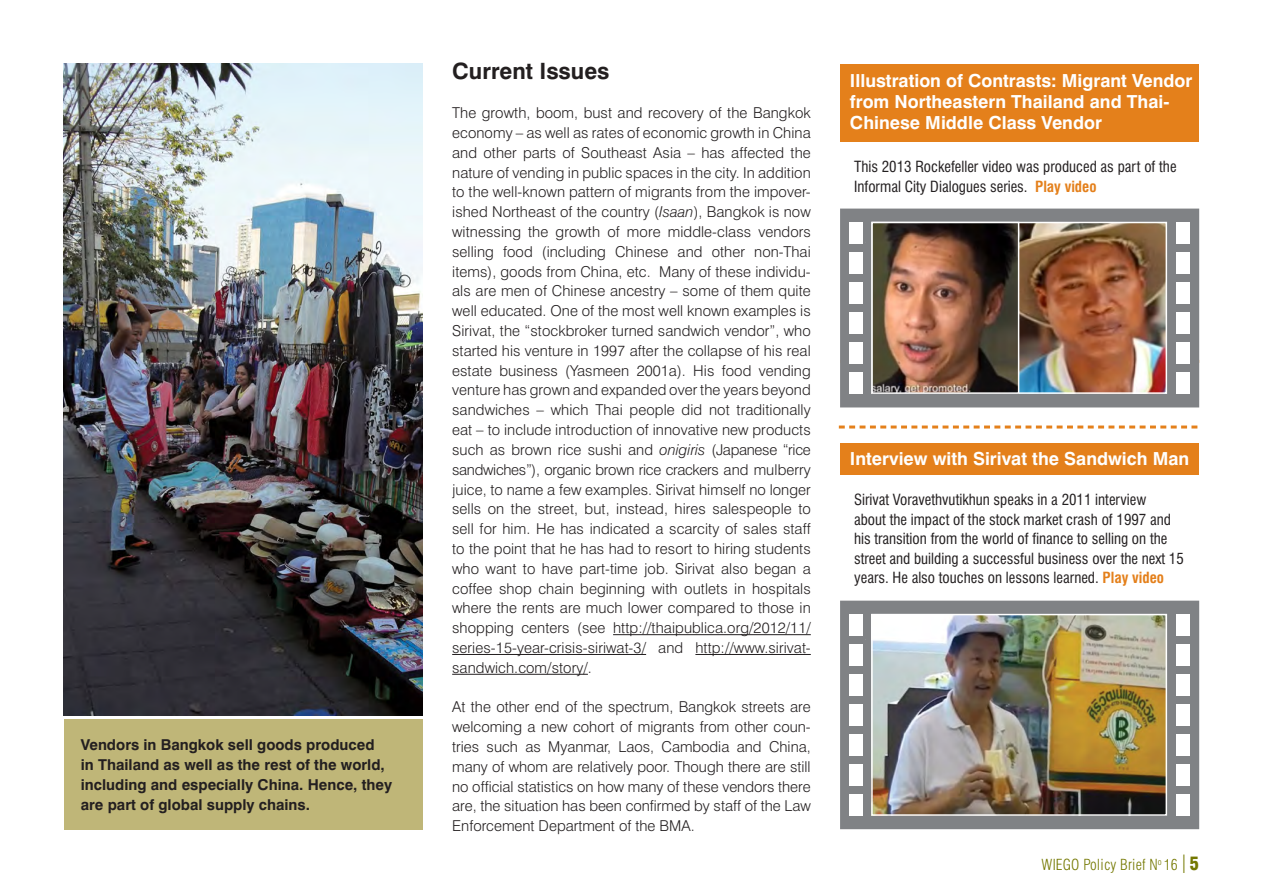
<style>
.page{position:relative;width:1263px;height:893px;background:#fff}
.page>*{position:absolute;margin:0;border:0;box-sizing:border-box;transform-origin:0 0}
.Heading2{font:700 22.5px "Swiss 721 BT";color:#231f20}
.Heading3{font:700 18px/21px "Swiss 721 BT";color:#fff}
.Body1{font:300 15px/19.8px "Swiss 721 BT";color:#231f20;text-align:justify}
.YouTube_text{font:condensed 15px/19.5px "Swiss 721 BT";color:#231f20}
.t1{font:700 15px/19.8px "Swiss 721 BT";color:#231f20}
.t2{font:300 condensed 15px "Swiss 721 BT";letter-spacing:.01em;color:#747801}
.s1{font-style:italic}
.s2{font-weight:700;color:#e4801b}
.s3{font-size:24.75px}
.s4{font-weight:900;font-size:18px}
</style>
<div class="page">
<hr style="left:613px;top:634px;width:198px;height:1px;background:#231f20">
<hr style="left:452px;top:654px;width:194px;height:1px;background:#231f20">
<hr style="left:695px;top:654px;width:116px;height:1px;background:#231f20">
<hr style="left:452px;top:674px;width:136px;height:1px;background:#231f20">
<div style="left:64px;top:719px;width:358px;height:110px;background:#bfb678"></div>
<div style="left:840px;top:444px;width:359px;height:31px;background:#e4801b"></div>
<div style="left:840px;top:601px;width:359px;height:228px;background:#808285"></div>
<div style="left:849px;top:645px;width:13px;height:21px;background:#fff"></div>
<div style="left:849px;top:614px;width:13px;height:22px;background:#fff"></div>
<div style="left:849px;top:675px;width:13px;height:21px;background:#fff"></div>
<div style="left:849px;top:764px;width:13px;height:22px;background:#fff"></div>
<div style="left:849px;top:734px;width:13px;height:22px;background:#fff"></div>
<div style="left:849px;top:705px;width:13px;height:21px;background:#fff"></div>
<div style="left:849px;top:794px;width:13px;height:21px;background:#fff"></div>
<div style="left:1176px;top:645px;width:14px;height:21px;background:#fff"></div>
<div style="left:1176px;top:614px;width:14px;height:22px;background:#fff"></div>
<div style="left:1176px;top:675px;width:14px;height:21px;background:#fff"></div>
<div style="left:1176px;top:764px;width:14px;height:22px;background:#fff"></div>
<div style="left:1176px;top:734px;width:14px;height:22px;background:#fff"></div>
<div style="left:1176px;top:705px;width:14px;height:21px;background:#fff"></div>
<div style="left:1176px;top:794px;width:14px;height:21px;background:#fff"></div>
<img style="left:874px;top:617px;width:290px;height:196px">
<div style="left:871px;top:614px;width:296px;height:202px;border:2px solid #fff"></div>
<svg style="left:839px;top:425px;width:358px;height:3px"></svg>
<div style="left:840px;top:64px;width:359px;height:77px;background:#e4801b"></div>
<div style="left:840px;top:209px;width:359px;height:198px;background:#808285"></div>
<div style="left:849px;top:253px;width:13px;height:21px;background:#fff"></div>
<div style="left:849px;top:222px;width:13px;height:22px;background:#fff"></div>
<div style="left:849px;top:283px;width:13px;height:21px;background:#fff"></div>
<div style="left:849px;top:342px;width:13px;height:21px;background:#fff"></div>
<div style="left:849px;top:372px;width:13px;height:22px;background:#fff"></div>
<div style="left:849px;top:313px;width:13px;height:21px;background:#fff"></div>
<div style="left:1176px;top:253px;width:14px;height:21px;background:#fff"></div>
<div style="left:1176px;top:222px;width:14px;height:22px;background:#fff"></div>
<div style="left:1176px;top:283px;width:14px;height:21px;background:#fff"></div>
<div style="left:1176px;top:342px;width:14px;height:21px;background:#fff"></div>
<div style="left:1176px;top:372px;width:14px;height:22px;background:#fff"></div>
<div style="left:1176px;top:313px;width:14px;height:21px;background:#fff"></div>
<img style="left:1019px;top:225px;width:145px;height:166px">
<div style="left:871px;top:222px;width:296px;height:172px;border:2px solid #fff"></div>
<img style="left:874px;top:225px;width:142px;height:166px">
<div style="left:871px;top:222px;width:148px;height:172px;border:2px solid #fff"></div>
<img style="left:64px;top:64px;width:359px;height:652px">
<p class="t1" style="left:81px;top:735px;width:313px">Vendors in Bangkok sell goods produced<br>in Thailand as well as the rest of the world, including and especially China. Hence, they are part of global supply chains.</p>
<p class="Heading2" style="left:452px;top:57px;width:159px">Current Issues</p>
<p class="Body1" style="left:452px;top:103px;width:360px">The growth, boom, bust and recovery of the Bangkok economy – as well as rates of economic growth in China and other parts of Southeast Asia – has affected the nature of vending in public spaces in the city. In addition to the well-known pattern of migrants from the impover&shy;ished Northeast of the country (<span class="s1">Isaan</span>), Bangkok is now witnessing the growth of more middle-class vendors selling food (including Chinese and other non-Thai items), goods from China, etc. Many of these individu&shy;als are men of Chinese ancestry – some of them quite well educated. One of the most well known examples is Sirivat, the “stockbroker turned sandwich vendor”, who started his venture in 1997 after the collapse of his real estate business (Yasmeen 2001a). His food vending venture has grown and expanded over the years beyond sandwiches – which Thai people did not traditionally eat – to include introduction of innovative new products such as brown rice sushi and <span class="s1">onigiris</span> (Japanese “rice sandwiches”), organic brown rice crackers and mulberry juice, to name a few examples. Sirivat himself no longer sells on the street, but, instead, hires salespeople to sell for him. He has indicated a scarcity of sales staff to the point that he has had to resort to hiring students who want to have part-time job. Sirivat also began a coffee shop chain beginning with outlets in hospitals where the rents are much lower compared to those in shopping centers (see http://thaipublica.org/2012/11/ series-15-year-crisis-siriwat-3/ and http://www.sirivat&shy;sandwich.com/story/.</p>
<p class="Body1" style="left:452px;top:697px;width:360px">At the other end of the spectrum, Bangkok streets are welcoming a new cohort of migrants from other coun&shy;tries such as Myanmar, Laos, Cambodia and China, many of whom are relatively poor. Though there are still no official statistics on how many of these vendors there are, the situation has been confirmed by staff of the Law Enforcement Department of the BMA.</p>
<p class="Heading3" style="left:850px;top:69px;width:344px">Illustration of Contrasts: Migrant Vendor from Northeastern Thailand and Thai-<br>Chinese Middle Class Vendor</p>
<p class="YouTube_text" style="left:854px;top:157px;width:324px">This 2013 Rockefeller video was produced as part of the<br>Informal City Dialogues series. <span class="s2">Play video</span></p>
<p class="Heading3" style="left:850px;top:448px;width:341px">Interview with Sirivat the Sandwich Man</p>
<p class="YouTube_text" style="left:854px;top:490px;width:331px">Sirivat Voravethvutikhun speaks in a 2011 interview<br>about the impact of the stock market crash of 1997 and his transition from the world of finance to selling on the street and building a successful business over the next 15 years. He also touches on lessons learned. <span class="s2">Play video</span></p>
<p class="t2" style="left:1042px;top:856px;width:159px">WIEGO Policy Brief N<sup>o</sup> 16 <span class="s3">I</span> <span class="s4">5</span></p>
</div>
